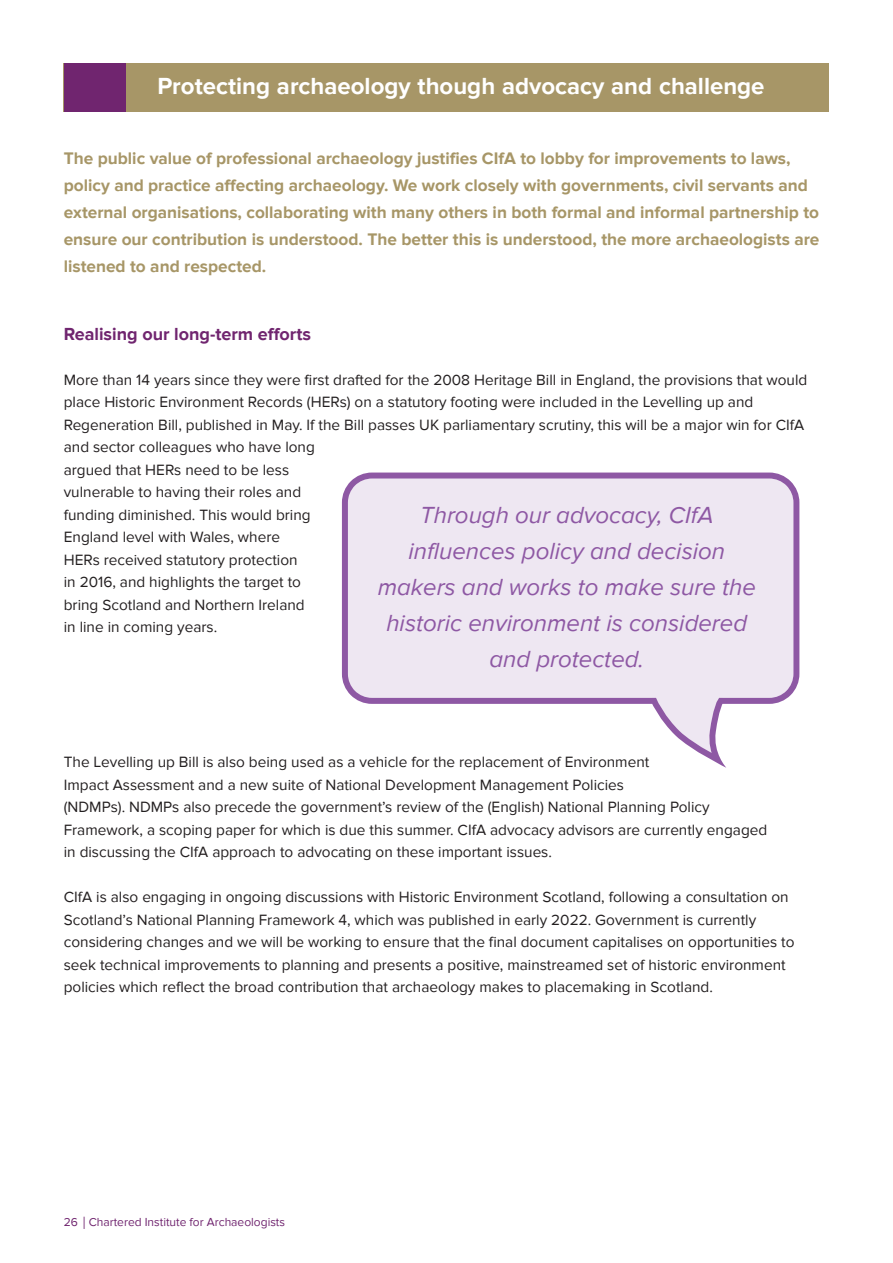
<style>
.page{position:relative;width:893px;height:1263px;background:#fff}
.page>*{position:absolute;margin:0;border:0;box-sizing:border-box;transform-origin:0 0}
.t1{font:italic 24px/36px "Proxima Nova";color:#8e58a4;text-align:center}
.t2{font:700 24px "Proxima Nova";color:#fff}
.t3{font:700 18px "Proxima Nova";color:#70256f}
.t4{font:700 17.25px/27px "Proxima Nova";color:#a79667}
.t5{font:15.3px/22.5px "Proxima Nova";color:#231f20}
.t6{font:12px "Proxima Nova";color:#70256f}
</style>
<div class="page">
<div style="left:64px;top:64px;width:765px;height:48px;background:#a79667"></div>
<div style="left:64px;top:64px;width:61px;height:48px;background:#70256f"></div>
<svg style="left:342px;top:472px;width:457px;height:296px"></svg>
<h1 class="t2" style="left:157px;top:72px;width:609px">Protecting archaeology though advocacy and challenge</h1>
<p class="t4" style="left:64px;top:145px;width:757px">The public value of professional archaeology justifies CIfA to lobby for improvements to laws, policy and practice affecting archaeology. We work closely with governments, civil servants and external organisations, collaborating with many others in both formal and informal partnership to ensure our contribution is understood. The better this is understood, the more archaeologists are listened to and respected.</p>
<p class="t3" style="left:64px;top:323px;width:249px">Realising our long-term efforts</p>
<p class="t5" style="left:64px;top:369px;width:745px">More than 14 years since they were first drafted for the 2008 Heritage Bill in England, the provisions that would place Historic Environment Records (HERs) on a statutory footing were included in the Levelling up and Regeneration Bill, published in May. If the Bill passes UK parliamentary scrutiny, this will be a major win for CIfA and sector colleagues who have long<br>argued that HERs need to be less<br>vulnerable to having their roles and<br>funding diminished. This would bring<br>England level with Wales, where<br>HERs received statutory protection<br>in 2016, and highlights the target to<br>bring Scotland and Northern Ireland<br>in line in coming years.</p>
<h1 class="t1" style="left:378px;top:497px;width:380px">Through our advocacy, CIfA influences policy and decision makers and works to make sure the historic environment is considered and protected.</h1>
<p class="t5" style="left:64px;top:751px;width:705px">The Levelling up Bill is also being used as a vehicle for the replacement of Environment<br>Impact Assessment and a new suite of National Development Management Policies<br>(NDMPs). NDMPs also precede the government’s review of the (English) National Planning Policy Framework, a scoping paper for which is due this summer. CIfA advocacy advisors are currently engaged in discussing the CIfA approach to advocating on these important issues.</p>
<p class="t5" style="left:64px;top:886px;width:732px">CIfA is also engaging in ongoing discussions with Historic Environment Scotland, following a consultation on Scotland’s National Planning Framework 4, which was published in early 2022. Government is currently considering changes and we will be working to ensure that the final document capitalises on opportunities to seek technical improvements to planning and presents a positive, mainstreamed set of historic environment policies which reflect the broad contribution that archaeology makes to placemaking in Scotland.</p>
<p class="t6" style="left:64px;top:1215px;width:223px">26 Chartered Institute for Archaeologists</p>
</div>
